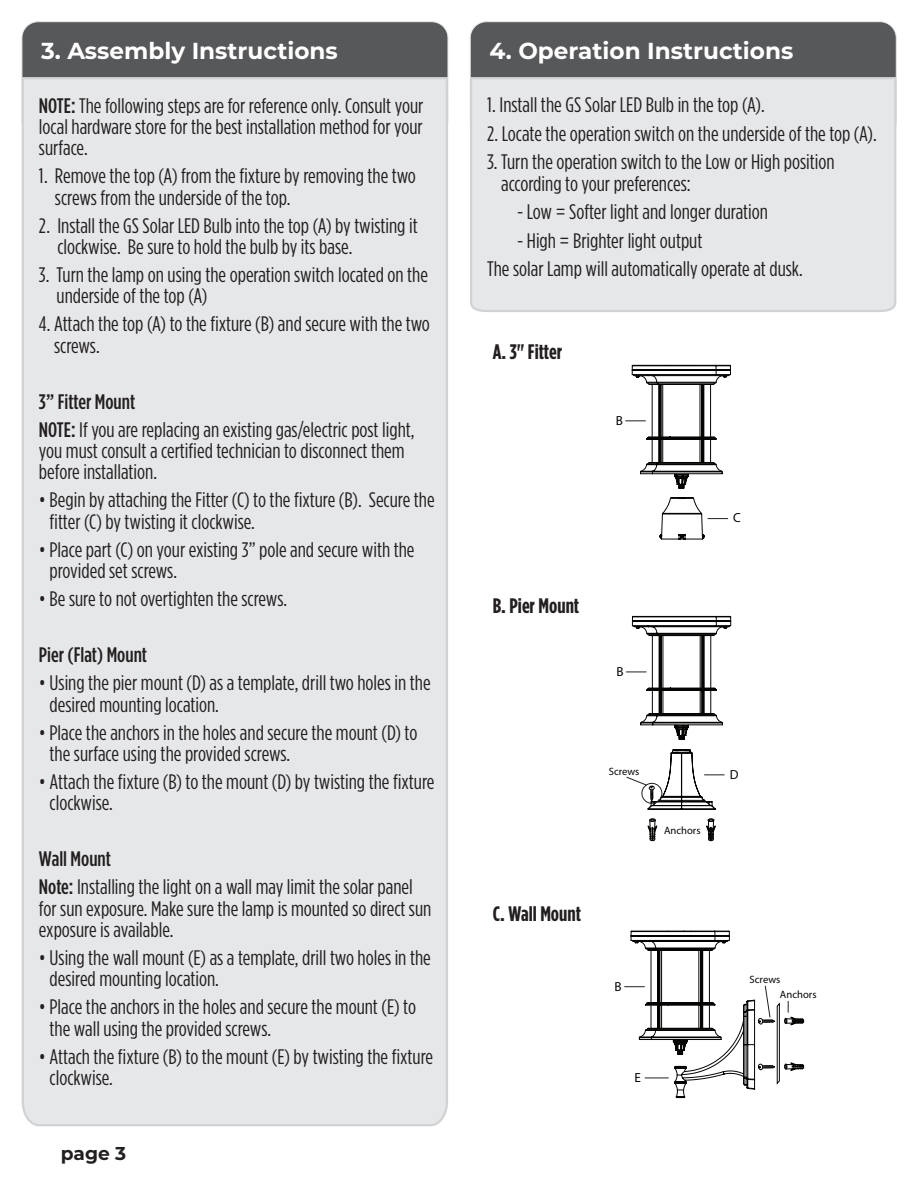
<style>
.page{position:relative;width:918px;height:1188px;background:#fff}
.page>*{position:absolute;margin:0;border:0;box-sizing:border-box;transform-origin:0 0}
.t1{font:700 23.1px "Montserrat";color:#fff}
.t2{font:21px/21.3px "Gotham Condensed";color:#231f20;scale:1.04 1}
.t3{font:700 21px "Gotham Condensed";color:#231f20;scale:1.04 1}
.t4{font:500 21px "Gotham Condensed";color:#231f20;scale:1.04 1}
.t5{font:700 18.6px "Montserrat";color:#231f20}
.t6{font:13.2px "Myriad Pro";color:#040503}
.t7{font:10.65px/15.1px "Myriad Pro";color:#040503}
.s1{font-weight:500}
</style>
<div class="page">
<div style="left:22px;top:22px;width:426px;height:116px;background:#57585a;border-radius:16px"></div>
<div style="left:470px;top:22px;width:426px;height:116px;background:#57585a;border-radius:16px"></div>
<div style="left:21px;top:76px;width:428px;height:1051px;background:#e6e7e9"></div>
<div style="left:470px;top:76px;width:427px;height:236px;background:#e6e7e9"></div>
<svg style="left:626px;top:365px;width:105px;height:174px"></svg>
<svg style="left:648px;top:819px;width:9px;height:22px"></svg>
<svg style="left:706px;top:819px;width:9px;height:22px"></svg>
<svg style="left:626px;top:616px;width:105px;height:193px"></svg>
<svg style="left:785px;top:1063px;width:19px;height:8px"></svg>
<svg style="left:785px;top:1001px;width:19px;height:24px"></svg>
<svg style="left:625px;top:931px;width:154px;height:167px"></svg>
<p class="t1" style="left:41px;top:39px;width:298px">3. Assembly Instructions</p>
<p class="t1" style="left:489px;top:39px;width:305px">4. Operation Instructions</p>
<p class="t2" style="left:39px;top:95px;width:371px;text-align:justify"><span class="s1">NOTE:</span> The following steps are for reference only. Consult your local hardware store for the best installation method for your surface.</p>
<p class="t2" style="left:55px;top:166px;width:348px;text-indent:-16px">1. Remove the top (A) from the fixture by removing the two screws from the underside of the top.</p>
<p class="t2" style="left:57px;top:215px;width:348px;text-indent:-18px">2. Install the GS Solar LED Bulb into the top (A) by twisting it clockwise. Be sure to hold the bulb by its base.</p>
<p class="t2" style="left:57px;top:265px;width:359px;text-indent:-18px">3. Turn the lamp on using the operation switch located on the underside of the top (A)</p>
<p class="t2" style="left:54px;top:314px;width:363px;text-indent:-15px">4. Attach the top (A) to the fixture (B) and secure with the two screws.</p>
<p class="t2" style="left:39px;top:388px;width:363px;line-height:28px"><span class="s1">3” Fitter Mount<br>NOTE:</span> If you are replacing an existing gas/electric post light,</p>
<p class="t2" style="left:39px;top:441px;width:353px">you must consult a certified technician to disconnect them before installation.</p>
<p class="t2" style="left:50px;top:490px;width:372px;text-indent:-11px">• Begin by attaching the Fitter (C) to the fixture (B). Secure the fitter (C) by twisting it clockwise.</p>
<p class="t2" style="left:50px;top:540px;width:352px;text-indent:-11px">• Place part (C) on your existing 3” pole and secure with the provided set screws.</p>
<p class="t2" style="left:39px;top:589px;width:240px">• Be sure to not overtighten the screws.</p>
<p class="t4" style="left:39px;top:645px;width:105px">Pier (Flat) Mount</p>
<p class="t2" style="left:50px;top:673px;width:368px;text-indent:-11px">• Using the pier mount (D) as a template, drill two holes in the desired mounting location.</p>
<p class="t2" style="left:50px;top:722px;width:355px;text-indent:-11px">• Place the anchors in the holes and secure the mount (D) to the surface using the provided screws.</p>
<p class="t2" style="left:50px;top:772px;width:372px;text-indent:-11px">• Attach the fixture (B) to the mount (D) by twisting the fixture clockwise.</p>
<p class="t2" style="left:39px;top:846px;width:361px;line-height:28px"><span class="s1">Wall Mount<br>Note:</span> Installing the light on a wall may limit the solar panel</p>
<p class="t2" style="left:39px;top:898px;width:379px">for sun exposure. Make sure the lamp is mounted so direct sun exposure is available.</p>
<p class="t2" style="left:50px;top:948px;width:368px;text-indent:-11px">• Using the wall mount (E) as a template, drill two holes in the desired mounting location.</p>
<p class="t2" style="left:50px;top:997px;width:354px;text-indent:-11px">• Place the anchors in the holes and secure the mount (E) to the wall using the provided screws.</p>
<p class="t2" style="left:50px;top:1047px;width:370px;text-indent:-11px">• Attach the fixture (B) to the mount (E) by twisting the fixture clockwise.</p>
<p class="t5" style="left:61px;top:1144px;width:67px">page 3</p>
<p class="t2" style="left:487px;top:95px;width:268px">1. Install the GS Solar LED Bulb in the top (A).</p>
<p class="t2" style="left:487px;top:123px;width:376px">2. Locate the operation switch on the underside of the top (A).</p>
<p class="t2" style="left:501px;top:152px;width:322px;line-height:21.8px;text-indent:-14px">3. Turn the operation switch to the Low or High position according to your preferences:</p>
<p class="t2" style="left:517px;top:202px;width:243px">- Low = Softer light and longer duration</p>
<p class="t2" style="left:487px;top:227px;width:305px;line-height:28.5px;text-indent:30px">- High = Brighter light output<br>The solar Lamp will automatically operate at dusk.</p>
<p class="t3" style="left:493px;top:342px;width:68px">A. 3" Fitter</p>
<p class="t6" style="left:616px;top:412px;width:9px">B</p>
<p class="t3" style="left:493px;top:597px;width:85px">B. Pier Mount</p>
<p class="t6" style="left:616px;top:664px;width:9px">B</p>
<p class="t6" style="left:733px;top:510px;width:9px">C</p>
<p class="t7" style="left:609px;top:764px;width:32px">Screws</p>
<p class="t7" style="left:664px;top:823px;width:38px">Anchors</p>
<p class="t6" style="left:730px;top:766px;width:10px">D</p>
<p class="t3" style="left:493px;top:904px;width:86px">C. Wall Mount</p>
<p class="t6" style="left:615px;top:978px;width:9px">B</p>
<p class="t7" style="left:780px;top:972px;width:38px;text-indent:-30px">Screws<br>Anchors</p>
<p class="t6" style="left:635px;top:1069px;width:8px">E</p>
</div>
